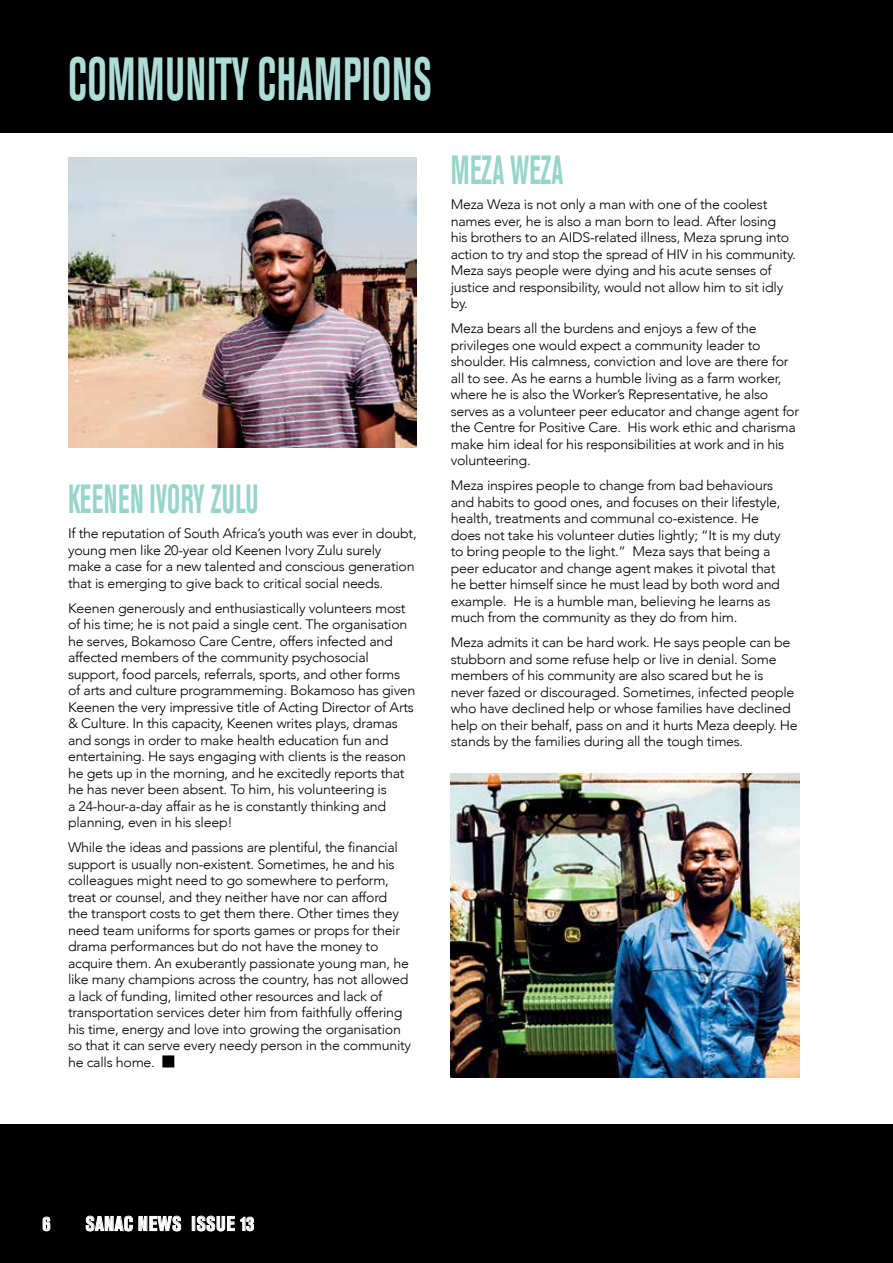
<style>
.page{position:relative;width:893px;height:1263px;background:#fff}
.page>*{position:absolute;margin:0;border:0;box-sizing:border-box;transform-origin:0 0}
.t1{font:700 condensed 60.3px "Akzidenz Grotesk BE";letter-spacing:.015em;color:#adddd6;scale:.68 1}
.t2{font:700 condensed 40.35px "Akzidenz Grotesk BE";color:#97d5cc;scale:.68 1}
.t3{font:700 condensed 19.95px "Akzidenz Grotesk BE";letter-spacing:.02em;color:#fff}
.t4{font:300 13.65px/16.5px "Avenir";letter-spacing:-.02em;color:#000;scale:1.04 1}
</style>
<div class="page">
<div style="left:0;top:1125px;width:893px;height:138px;background:#000"></div>
<svg style="left:42px;top:1216px;width:9px;height:15px"></svg>
<svg style="left:85px;top:1215px;width:96px;height:16px"></svg>
<div style="left:192px;top:1216px;width:3px;height:14px;border:1px solid #fff"></div>
<svg style="left:197px;top:1215px;width:57px;height:16px"></svg>
<div style="left:0;top:0;width:893px;height:132px;background:#000"></div>
<img style="left:68px;top:157px;width:349px;height:290px">
<img style="left:451px;top:774px;width:348px;height:303px">
<h1 class="t1" style="left:68px;top:44px;width:536px">COMMUNITY CHAMPIONS</h1>
<h2 class="t2" style="left:68px;top:476px;width:19px">KEENEN</h2>
<h2 class="t2" style="left:150px;top:476px;width:124px">IVORY ZULU</h2>
<p class="t4" style="left:68px;top:525px;width:337px">If the reputation of South Africa’s youth was ever in doubt, young men like 20-year old Keenen Ivory Zulu surely make a case for a new talented and conscious generation that is emerging to give back to critical social needs.</p>
<p class="t4" style="left:68px;top:600px;width:336px">Keenen generously and enthusiastically volunteers most of his time; he is not paid a single cent. The organisation he serves, Bokamoso Care Centre, offers infected and affected members of the community psychosocial support, food parcels, referrals, sports, and other forms of arts and culture programmeming. Bokamoso has given Keenen the very impressive title of Acting Director of Arts &amp; Culture. In this capacity, Keenen writes plays, dramas and songs in order to make health education fun and entertaining. He says engaging with clients is the reason he gets up in the morning, and he excitedly reports that he has never been absent. To him, his volunteering is<br>a 24-hour-a-day affair as he is constantly thinking and planning, even in his sleep!</p>
<p class="t4" style="left:68px;top:839px;width:331px">While the ideas and passions are plentiful, the financial support is usually non-existent. Sometimes, he and his colleagues might need to go somewhere to perform, treat or counsel, and they neither have nor can afford<br>the transport costs to get them there. Other times they need team uniforms for sports games or props for their drama performances but do not have the money to acquire them. An exuberantly passionate young man, he like many champions across the country, has not allowed a lack of funding, limited other resources and lack of transportation services deter him from faithfully offering his time, energy and love into growing the organisation so that it can serve every needy person in the community he calls home.</p>
<h2 class="t2" style="left:451px;top:147px;width:133px">MEZA WEZA</h2>
<p class="t4" style="left:451px;top:196px;width:333px">Meza Weza is not only a man with one of the coolest names ever, he is also a man born to lead. After losing his brothers to an AIDS-related illness, Meza sprung into action to try and stop the spread of HIV in his community.<br>Meza says people were dying and his acute senses of justice and responsibility, would not allow him to sit idly by.</p>
<p class="t4" style="left:451px;top:320px;width:337px">Meza bears all the burdens and enjoys a few of the privileges one would expect a community leader to shoulder. His calmness, conviction and love are there for all to see. As he earns a humble living as a farm worker, where he is also the Worker’s Representative, he also serves as a volunteer peer educator and change agent for the Centre for Positive Care. His work ethic and charisma make him ideal for his responsibilities at work and in his volunteering.</p>
<p class="t4" style="left:451px;top:477px;width:319px">Meza inspires people to change from bad behaviours and habits to good ones, and focuses on their lifestyle, health, treatments and communal co-existence. He does not take his volunteer duties lightly; “It is my duty to bring people to the light.” Meza says that being a peer educator and change agent makes it pivotal that he better himself since he must lead by both word and example. He is a humble man, believing he learns as much from the community as they do from him.</p>
<p class="t4" style="left:451px;top:634px;width:335px">Meza admits it can be hard work. He says people can be stubborn and some refuse help or live in denial. Some members of his community are also scared but he is never fazed or discouraged. Sometimes, infected people who have declined help or whose families have declined help on their behalf, pass on and it hurts Meza deeply. He stands by the families during all the tough times.</p>
<h3 class="t3" style="left:43px;top:1212px;width:9px">6</h3>
<h3 class="t3" style="left:85px;top:1212px;width:170px">SANAC NEWS ISSUE 13</h3>
</div>
